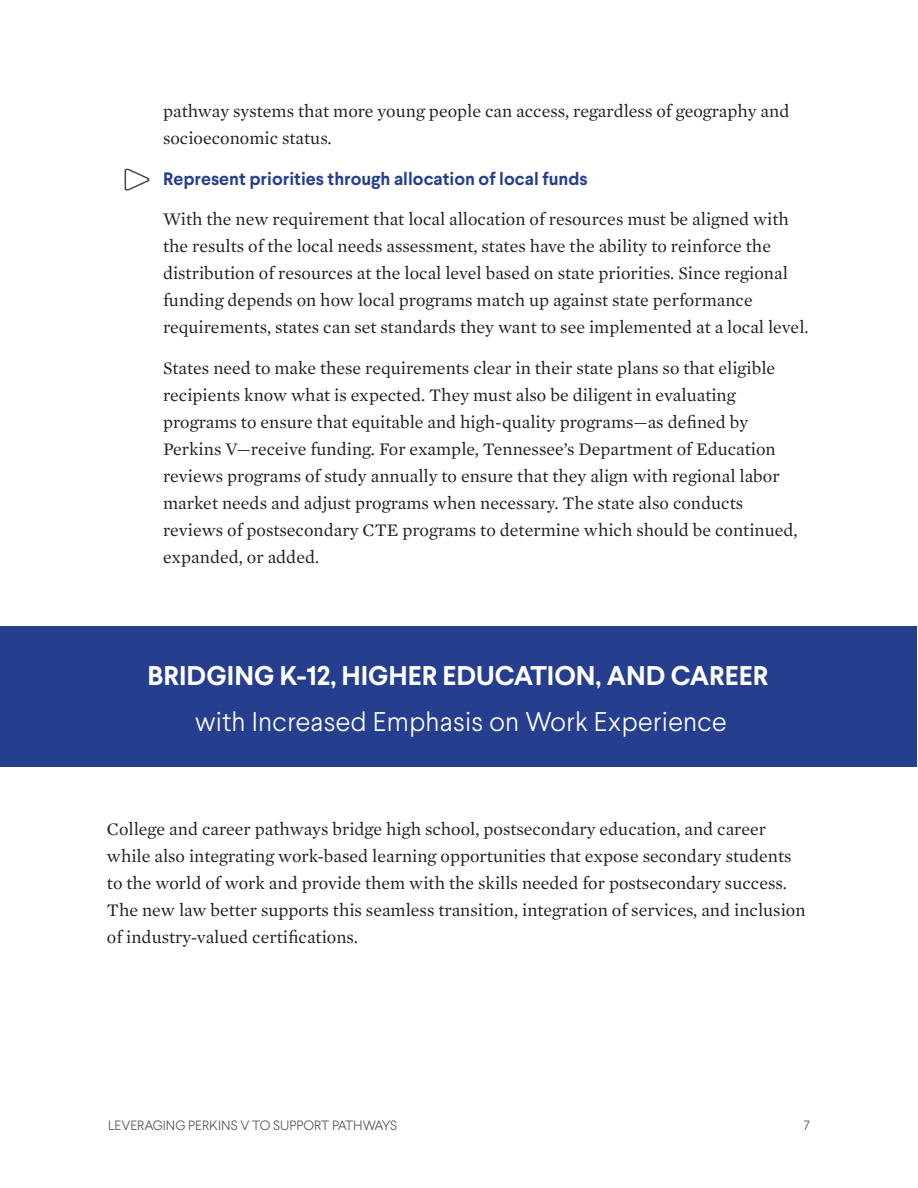
<style>
.page{position:relative;width:918px;height:1188px;background:#fff}
.page>*{position:absolute;margin:0;border:0;box-sizing:border-box;transform-origin:0 0}
.t1{font:700 27px "Larsseit";color:#fff}
.t2{font:300 27px "Larsseit";letter-spacing:.01em;color:#fff}
.paragraph_JFF{font:18px/27px "Mercury Text G1";color:#231f20}
.paragraph_JFF-2{font:700 18px "Larsseit";color:#253f8e}
.t3{font:300 13.5px "Larsseit";color:#4e5758}
</style>
<div class="page">
<div style="left:0;top:626px;width:917px;height:140px;background:#253f8e"></div>
<img style="left:124px;top:168px;width:26px;height:23px">
<p class="paragraph_JFF" style="left:163px;top:97px;width:628px">pathway systems that more young people can access, regardless of geography and socioeconomic status.</p>
<p class="paragraph_JFF-2" style="left:163px;top:166px;width:426px">Represent priorities through allocation of local funds</p>
<p class="paragraph_JFF" style="left:163px;top:205px;width:647px">With the new requirement that local allocation of resources must be aligned with the results of the local needs assessment, states have the ability to reinforce the distribution of resources at the local level based on state priorities. Since regional funding depends on how local programs match up against state performance requirements, states can set standards they want to see implemented at a local level.</p>
<p class="paragraph_JFF" style="left:163px;top:353px;width:636px">States need to make these requirements clear in their state plans so that eligible recipients know what is expected. They must also be diligent in evaluating programs to ensure that equitable and high-quality programs—as defined by Perkins V—receive funding. For example, Tennessee’s Department of Education reviews programs of study annually to ensure that they align with regional labor market needs and adjust programs when necessary. The state also conducts reviews of postsecondary CTE programs to determine which should be continued, expanded, or added.</p>
<p class="t1" style="left:148px;top:658px;width:622px">BRIDGING K-12, HIGHER EDUCATION, AND CAREER</p>
<p class="t2" style="left:195px;top:704px;width:533px">with Increased Emphasis on Work Experience</p>
<p class="paragraph_JFF" style="left:107px;top:815px;width:700px">College and career pathways bridge high school, postsecondary education, and career while also integrating work-based learning opportunities that expose secondary students to the world of work and provide them with the skills needed for postsecondary success.<br>The new law better supports this seamless transition, integration of services, and inclusion of industry-valued certifications.</p>
<p class="t3" style="left:108px;top:1117px;width:291px">LEVERAGING PERKINS V TO SUPPORT PATHWAYS</p>
<p class="t3" style="left:804px;top:1117px;width:8px">7</p>
</div>
